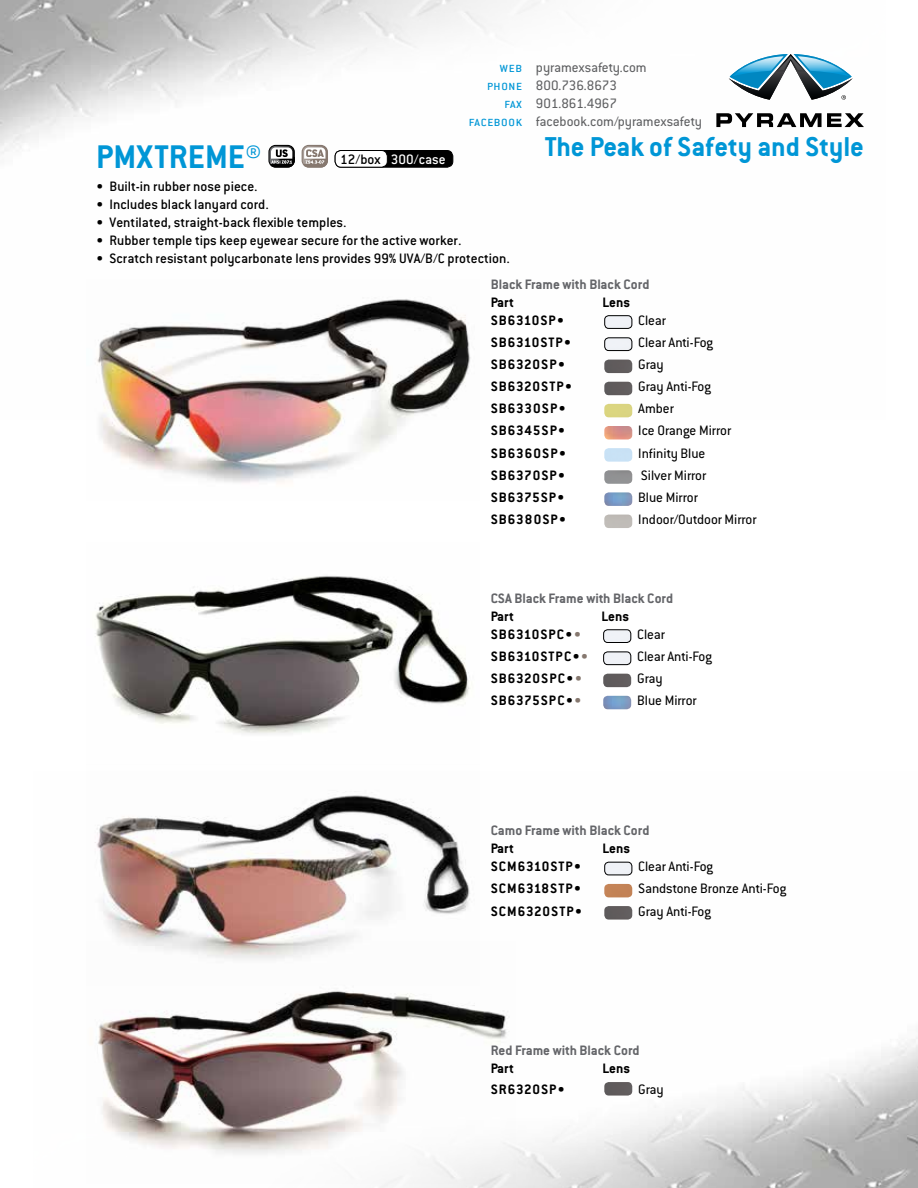
<style>
.page{position:relative;width:918px;height:1188px;background:#fff}
.page>*{position:absolute;margin:0;border:0;box-sizing:border-box;transform-origin:0 0}
.t1{font:700 36px "Conduit ITC Std";color:#0096d6}
.t2{font:700 30px "Conduit ITC Std";color:#0096d6}
.t3{font:700 15px "Conduit ITC Std";letter-spacing:.07em;color:#000}
.t4{font:500 15px "Conduit ITC Std";color:#000}
.t5{font:15px "Conduit ITC Std";color:#000}
.t6{font:700 15px "Conduit ITC Std";color:#646569}
.t7{font:15px "Conduit ITC Std";color:#5f6062}
.t8{font:500 15px "Conduit ITC Std";color:#fff}
.s1{color:#000}
.s2{color:#0096d6}
.s3{color:#86786f}
</style>
<div class="page">
<img style="left:0;top:0;width:864px;height:418px">
<img style="left:380px;top:861px;width:538px;height:327px">
<img style="left:95px;top:576px;width:385px;height:366px">
<img style="left:96px;top:942px;width:420px;height:242px">
<svg style="left:716px;top:113px;width:148px;height:14px"></svg>
<svg style="left:729px;top:54px;width:124px;height:46px"></svg>
<svg style="left:268px;top:145px;width:27px;height:23px"></svg>
<svg style="left:268px;top:146px;width:27px;height:22px"></svg>
<div style="left:302px;top:145px;width:26px;height:23px;background:#86786f;border-radius:7px"></div>
<svg style="left:302px;top:146px;width:26px;height:22px"></svg>
<div style="left:335px;top:151px;width:118px;height:16px;background:#000;border-radius:6px"></div>
<div style="left:335px;top:150px;width:118px;height:18px;border:1px solid #000;border-radius:6px"></div>
<div style="left:335px;top:151px;width:52px;height:16px;background:#fff;border-radius:6px"></div>
<div style="left:335px;top:150px;width:53px;height:18px;border:1px solid #000;border-radius:6px"></div>
<img style="left:86px;top:279px;width:394px;height:204px">
<img style="left:604px;top:315px;width:28px;height:14px">
<div style="left:604px;top:315px;width:28px;height:14px;border:1px solid #000;border-radius:4px"></div>
<img style="left:604px;top:337px;width:28px;height:14px">
<div style="left:604px;top:337px;width:28px;height:14px;border:1px solid #000;border-radius:4px"></div>
<img style="left:604px;top:360px;width:28px;height:13px">
<img style="left:604px;top:382px;width:28px;height:13px">
<img style="left:604px;top:404px;width:28px;height:13px">
<img style="left:604px;top:426px;width:28px;height:13px">
<img style="left:604px;top:448px;width:28px;height:14px">
<img style="left:604px;top:470px;width:28px;height:14px">
<img style="left:604px;top:492px;width:28px;height:14px">
<img style="left:604px;top:515px;width:28px;height:13px">
<div style="left:603px;top:629px;width:28px;height:14px;border:1px solid #000;border-radius:4px"></div>
<img style="left:603px;top:652px;width:28px;height:13px">
<div style="left:603px;top:652px;width:28px;height:13px;border:1px solid #000;border-radius:4px"></div>
<img style="left:603px;top:674px;width:28px;height:13px">
<img style="left:603px;top:696px;width:28px;height:13px">
<img style="left:604px;top:862px;width:28px;height:13px">
<div style="left:604px;top:862px;width:28px;height:13px;border:1px solid #000;border-radius:4px"></div>
<img style="left:604px;top:884px;width:28px;height:13px">
<img style="left:604px;top:906px;width:28px;height:14px">
<img style="left:604px;top:1082px;width:28px;height:14px">
<h1 class="t1" style="left:96px;top:135px;width:167px">PMXTREME®</h1>
<p class="t8" style="left:340px;top:150px;width:107px"><span class="s1">12/box</span> 300/case</p>
<p class="t7" style="left:500px;top:58px;width:149px"><span class="s2">web</span> pyramexsafety.com</p>
<p class="t7" style="left:487px;top:76px;width:132px"><span class="s2">phone</span> 800.736.8673</p>
<p class="t7" style="left:504px;top:94px;width:114px"><span class="s2">fax</span> 901.861.4967</p>
<p class="t7" style="left:469px;top:112px;width:235px"><span class="s2">facebook</span> facebook.com/pyramexsafety</p>
<h2 class="t2" style="left:545px;top:129px;width:321px">The Peak of Safety and Style</h2>
<p class="t4" style="left:96px;top:177px;width:163px">• Built-in rubber nose piece.</p>
<p class="t4" style="left:96px;top:195px;width:174px">• Includes black lanyard cord.</p>
<p class="t4" style="left:96px;top:213px;width:252px">• Ventilated, straight-back flexible temples.</p>
<p class="t4" style="left:96px;top:231px;width:367px">• Rubber temple tips keep eyewear secure for the active worker.</p>
<p class="t4" style="left:96px;top:249px;width:415px">• Scratch resistant polycarbonate lens provides 99% UVA/B/C protection.</p>
<p class="t6" style="left:491px;top:275px;width:160px">Black Frame with Black Cord</p>
<p class="t3" style="left:491px;top:293px;width:25px">Part</p>
<p class="t3" style="left:603px;top:293px;width:29px">Lens</p>
<p class="t3" style="left:491px;top:311px;width:75px">SB6310SP•</p>
<p class="t5" style="left:638px;top:311px;width:29px">Clear</p>
<p class="t3" style="left:491px;top:333px;width:82px">SB6310STP•</p>
<p class="t5" style="left:638px;top:333px;width:76px">Clear Anti-Fog</p>
<p class="t3" style="left:491px;top:355px;width:76px">SB6320SP•</p>
<p class="t5" style="left:638px;top:355px;width:27px">Gray</p>
<p class="t3" style="left:491px;top:377px;width:83px">SB6320STP•</p>
<p class="t5" style="left:638px;top:377px;width:74px">Gray Anti-Fog</p>
<p class="t3" style="left:491px;top:400px;width:77px">SB6330SP•</p>
<p class="t5" style="left:638px;top:400px;width:37px">Amber</p>
<p class="t3" style="left:491px;top:422px;width:76px">SB6345SP•</p>
<p class="t5" style="left:638px;top:422px;width:94px">Ice Orange Mirror</p>
<p class="t3" style="left:491px;top:444px;width:77px">SB6360SP•</p>
<p class="t5" style="left:638px;top:444px;width:69px">Infinity Blue</p>
<p class="t3" style="left:491px;top:466px;width:76px">SB6370SP•</p>
<p class="t5" style="left:641px;top:466px;width:67px">Silver Mirror</p>
<p class="t3" style="left:491px;top:488px;width:76px">SB6375SP•</p>
<p class="t5" style="left:638px;top:488px;width:61px">Blue Mirror</p>
<p class="t3" style="left:491px;top:510px;width:77px">SB6380SP•</p>
<p class="t5" style="left:638px;top:510px;width:120px">Indoor/Outdoor Mirror</p>
<p class="t6" style="left:491px;top:589px;width:184px">CSA Black Frame with Black Cord</p>
<p class="t3" style="left:491px;top:607px;width:25px">Part</p>
<p class="t3" style="left:602px;top:607px;width:29px">Lens</p>
<p class="t3" style="left:491px;top:625px;width:92px">SB6310SPC•<span class="s3">•</span></p>
<p class="t5" style="left:637px;top:625px;width:29px">Clear</p>
<p class="t3" style="left:491px;top:647px;width:99px">SB6310STPC•<span class="s3">•</span></p>
<p class="t5" style="left:637px;top:647px;width:76px">Clear Anti-Fog</p>
<p class="t3" style="left:491px;top:669px;width:93px">SB6320SPC•<span class="s3">•</span></p>
<p class="t5" style="left:637px;top:669px;width:27px">Gray</p>
<p class="t3" style="left:491px;top:691px;width:93px">SB6375SPC•<span class="s3">•</span></p>
<p class="t5" style="left:637px;top:691px;width:61px">Blue Mirror</p>
<p class="t6" style="left:491px;top:821px;width:160px">Camo Frame with Black Cord</p>
<p class="t3" style="left:491px;top:839px;width:25px">Part</p>
<p class="t3" style="left:603px;top:839px;width:29px">Lens</p>
<p class="t3" style="left:491px;top:857px;width:92px">SCM6310STP•</p>
<p class="t5" style="left:638px;top:857px;width:76px">Clear Anti-Fog</p>
<p class="t3" style="left:491px;top:880px;width:92px">SCM6318STP•</p>
<p class="t5" style="left:638px;top:880px;width:149px">Sandstone Bronze Anti-Fog</p>
<p class="t3" style="left:491px;top:902px;width:93px">SCM6320STP•</p>
<p class="t5" style="left:638px;top:902px;width:74px">Gray Anti-Fog</p>
<p class="t6" style="left:491px;top:1042px;width:150px">Red Frame with Black Cord</p>
<p class="t3" style="left:491px;top:1060px;width:25px">Part</p>
<p class="t3" style="left:603px;top:1060px;width:29px">Lens</p>
<p class="t3" style="left:491px;top:1080px;width:76px">SR6320SP•</p>
<p class="t5" style="left:638px;top:1080px;width:27px">Gray</p>
</div>
